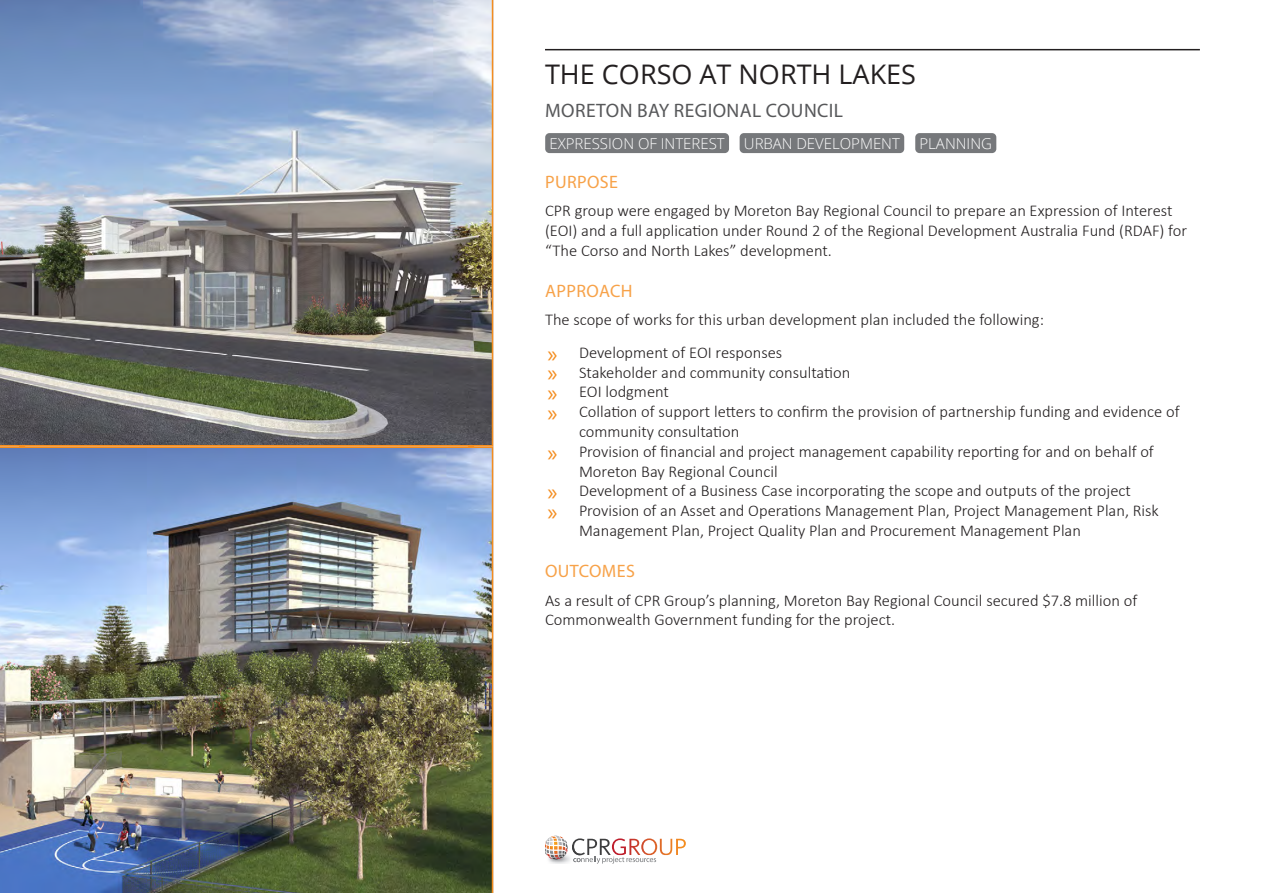
<style>
.page{position:relative;width:1263px;height:893px;background:#fff}
.page>*{position:absolute;margin:0;border:0;box-sizing:border-box;transform-origin:0 0}
.Heading_1_No_Number{font:27px "Open Sans";color:#231f20}
.Heading_Level_2{font:19.5px "Myriad Pro";letter-spacing:.02em;color:#57585a}
.Heading_Level_3{font:18px "Myriad Pro";letter-spacing:.02em;color:#f7a249}
.Body{font:300 16.5px/19.8px "Calibri";color:#231f20}
.Highlights{font:300 15px "Open Sans";color:#fff}
.s1{font-family:"Myriad Pro";font-weight:400;font-size:24px;color:#f48d1f}
</style>
<div class="page">
<img style="left:656px;top:838px;width:30px;height:17px">
<img style="left:548px;top:856px;width:22px;height:8px">
<svg style="left:572px;top:838px;width:84px;height:26px"></svg>
<img style="left:545px;top:836px;width:22px;height:23px">
<hr style="left:545px;top:49px;width:655px;height:1px;background:#231f20">
<div style="left:545px;top:133px;width:184px;height:20px;background:#76787b;border-radius:4px"></div>
<div style="left:740px;top:133px;width:164px;height:20px;background:#76787b;border-radius:4px"></div>
<div style="left:915px;top:133px;width:81px;height:20px;background:#76787b;border-radius:4px"></div>
<img style="left:0;top:0;width:493px;height:446px">
<img style="left:0;top:446px;width:493px;height:447px">
<p class="Heading_1_No_Number" style="left:545px;top:56px;width:373px">THE CORSO AT NORTH LAKES</p>
<p class="Heading_Level_2" style="left:545px;top:99px;width:299px">MORETON BAY REGIONAL COUNCIL</p>
<p class="Highlights" style="left:549px;top:133px;width:177px">EXPRESSION OF INTEREST</p>
<p class="Highlights" style="left:744px;top:133px;width:158px">URBAN DEVELOPMENT</p>
<p class="Highlights" style="left:919px;top:133px;width:74px">PLANNING</p>
<p class="Heading_Level_3" style="left:545px;top:171px;width:74px">PURPOSE</p>
<p class="Body" style="left:545px;top:201px;width:643px">CPR group were engaged by Moreton Bay Regional Council to prepare an Expression of Interest (EOI) and a full application under Round 2 of the Regional Development Australia Fund (RDAF) for “The Corso and North Lakes” development.</p>
<p class="Heading_Level_3" style="left:545px;top:280px;width:89px">APPROACH</p>
<p class="Body" style="left:545px;top:310px;width:500px">The scope of works for this urban development plan included the following:</p>
<p class="Body" style="left:547px;top:342px;width:236px"><span class="s1">»</span> Development of EOI responses</p>
<p class="Body" style="left:547px;top:362px;width:304px"><span class="s1">»</span> Stakeholder and community consultation</p>
<p class="Body" style="left:547px;top:382px;width:123px"><span class="s1">»</span> EOI lodgment</p>
<p class="Body" style="left:579px;top:402px;width:602px;text-indent:-32px"><span class="s1">»</span> Collation of support letters to confirm the provision of partnership funding and evidence of community consultation</p>
<p class="Body" style="left:579px;top:441px;width:576px;text-indent:-32px"><span class="s1">»</span> Provision of financial and project management capability reporting for and on behalf of<br>Moreton Bay Regional Council</p>
<p class="Body" style="left:547px;top:481px;width:585px"><span class="s1">»</span> Development of a Business Case incorporating the scope and outputs of the project</p>
<p class="Body" style="left:579px;top:501px;width:581px;text-indent:-32px"><span class="s1">»</span> Provision of an Asset and Operations Management Plan, Project Management Plan, Risk<br>Management Plan, Project Quality Plan and Procurement Management Plan</p>
<p class="Heading_Level_3" style="left:545px;top:560px;width:91px">OUTCOMES</p>
<p class="Body" style="left:545px;top:590px;width:594px">As a result of CPR Group’s planning, Moreton Bay Regional Council secured $7.8 million of<br>Commonwealth Government funding for the project.</p>
</div>
